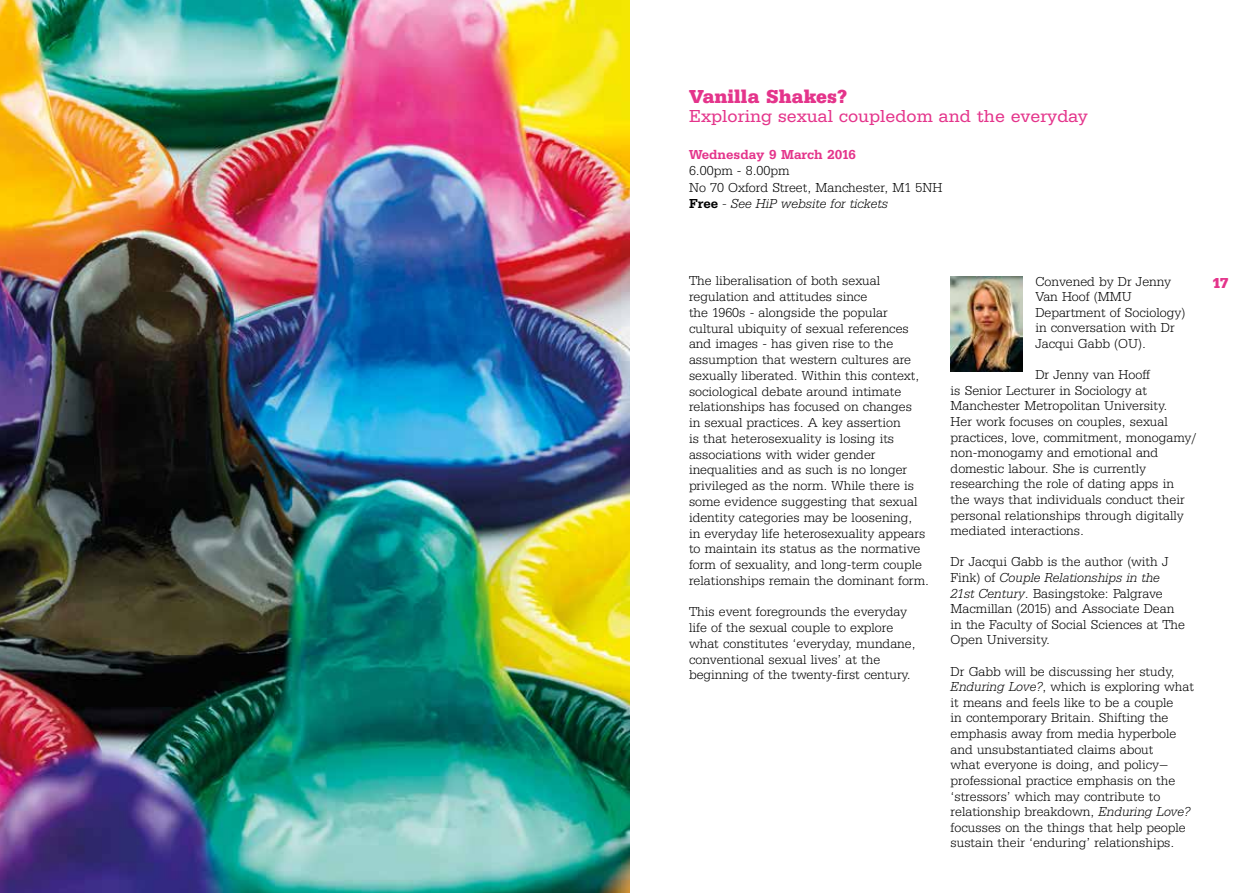
<style>
.page{position:relative;width:1259px;height:893px;background:#fff}
.page>*{position:absolute;margin:0;border:0;box-sizing:border-box;transform-origin:0 0}
.t1{font:700 19.5px "Serifa BEFOP";color:#e4348b}
.t2{font:18px "Serifa BEFOP";color:#e4348b}
.t3{font:700 15px "Serifa BEFOP";color:#e4348b}
.t4{font:300 13.5px/15.6px "Serifa BEFOP";color:#000}
.t5{font:500 13.5px "Serifa BEFOP";color:#e4348b}
.s1{font-weight:500}
.s2{font-style:italic}
</style>
<div class="page">
<img style="left:0;top:0;width:629px;height:893px">
<img style="left:950px;top:276px;width:72px;height:95px">
<h1 class="t1" style="left:689px;top:85px;width:159px">Vanilla Shakes?</h1>
<h2 class="t2" style="left:689px;top:106px;width:400px">Exploring sexual coupledom and the everyday</h2>
<p class="t5" style="left:689px;top:147px;width:169px">Wednesday 9 March 2016</p>
<p class="t4" style="left:689px;top:162px;width:255px;line-height:16.5px">6.00pm - 8.00pm<br>No 70 Oxford Street, Manchester, M1 5NH<br><span class="s1">Free</span> <span class="s2">- See HiP website for tickets</span></p>
<p class="t4" style="left:689px;top:273px;width:241px">The liberalisation of both sexual regulation and attitudes since<br>the 1960s - alongside the popular cultural ubiquity of sexual references and images - has given rise to the assumption that western cultures are sexually liberated. Within this context, sociological debate around intimate relationships has focused on changes<br>in sexual practices. A key assertion<br>is that heterosexuality is losing its associations with wider gender inequalities and as such is no longer privileged as the norm. While there is some evidence suggesting that sexual identity categories may be loosening,<br>in everyday life heterosexuality appears to maintain its status as the normative form of sexuality, and long-term couple relationships remain the dominant form.</p>
<p class="t4" style="left:689px;top:604px;width:228px">This event foregrounds the everyday life of the sexual couple to explore what constitutes ‘everyday, mundane, conventional sexual lives’ at the beginning of the twenty-first century.</p>
<p class="t4" style="left:1035px;top:273px;width:151px">Convened by Dr Jenny<br>Van Hoof (MMU<br>Department of Sociology) in conversation with Dr<br>Jacqui Gabb (OU).</p>
<p class="t4" style="left:950px;top:367px;width:247px;text-indent:85px">Dr Jenny van Hooff<br>is Senior Lecturer in Sociology at Manchester Metropolitan University.<br>Her work focuses on couples, sexual practices, love, commitment, monogamy/ non-monogamy and emotional and domestic labour. She is currently researching the role of dating apps in the ways that individuals conduct their personal relationships through digitally mediated interactions.</p>
<p class="t4" style="left:950px;top:554px;width:236px">Dr Jacqui Gabb is the author (with J Fink) of <span class="s2">Couple Relationships in the 21st Century</span>. Basingstoke: Palgrave Macmillan (2015) and Associate Dean in the Faculty of Social Sciences at The Open University.</p>
<p class="t4" style="left:950px;top:663px;width:245px">Dr Gabb will be discussing her study, <span class="s2">Enduring Love?</span>, which is exploring what it means and feels like to be a couple<br>in contemporary Britain. Shifting the emphasis away from media hyperbole and unsubstantiated claims about<br>what everyone is doing, and policy– professional practice emphasis on the ‘stressors’ which may contribute to relationship breakdown, <span class="s2">Enduring Love? </span>focusses on the things that help people sustain their ‘enduring’ relationships.</p>
<p class="t3" style="left:1212px;top:274px;width:17px">17</p>
</div>
